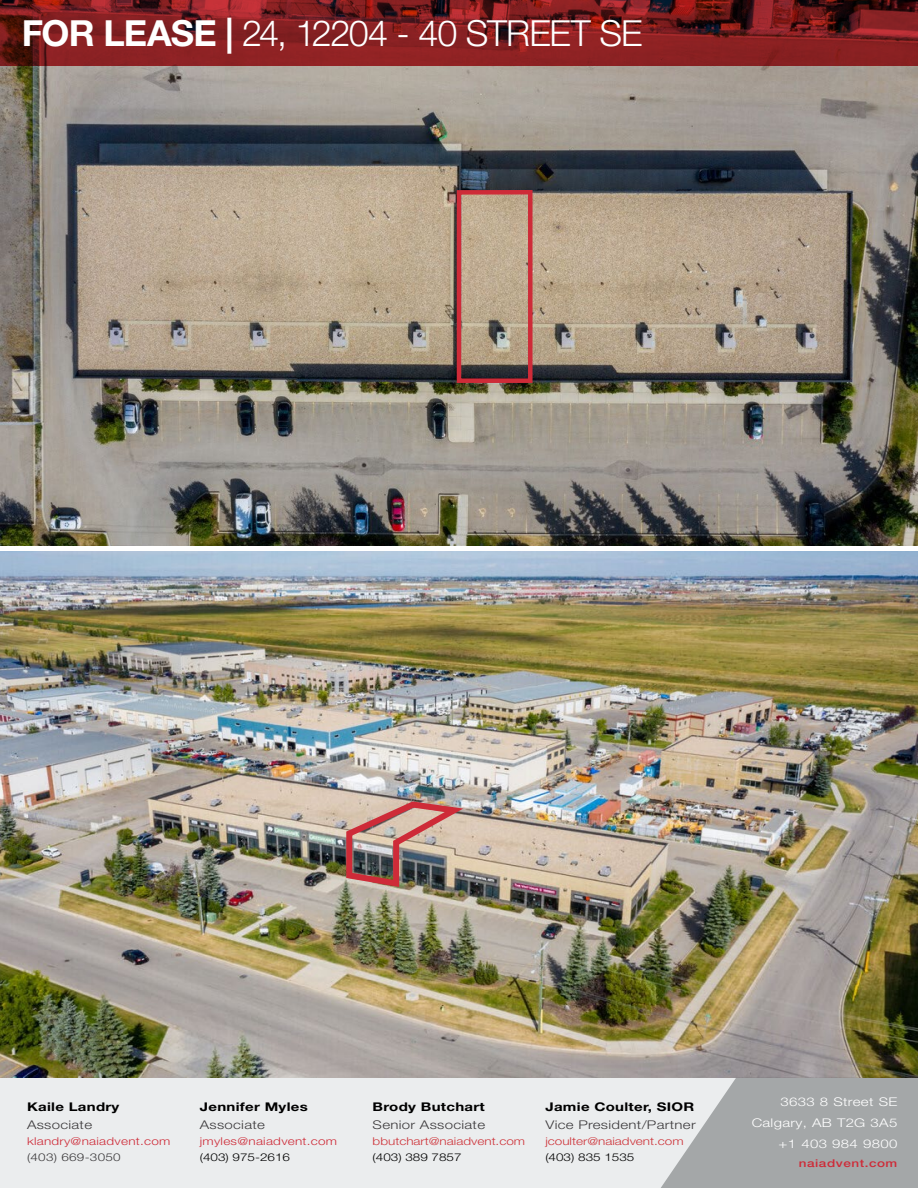
<style>
.page{position:relative;width:918px;height:1188px;background:#fff}
.page>*{position:absolute;margin:0;border:0;box-sizing:border-box;transform-origin:0 0}
.t1{font:300 36px "Helvetica Neue LT Std";letter-spacing:-.035em;color:#fff}
.t2{font:700 12px "Helvetica Neue LT Std";letter-spacing:.02em;color:#000;scale:1.25 1}
.t3{font:300 12px "Helvetica Neue LT Std";letter-spacing:.02em;color:#3b393b;scale:1.25 1}
.t4{font:300 12px/21px "Helvetica Neue LT Std";letter-spacing:.02em;color:#fff;text-align:right;scale:1.25 1}
.t5{font:300 10.8px "Helvetica Neue LT Std";color:#ce343a;scale:1.25 1}
.t6{font:300 10.8px "Helvetica Neue LT Std";letter-spacing:.02em;color:#ce2b38;scale:1.25 1}
.t7{font:300 10.8px "Helvetica Neue LT Std";color:#000;scale:1.25 1}
.t8{font:500 10.8px "Helvetica Neue LT Std";letter-spacing:.04em;color:#ce2b38;scale:1.25 1}
.t9{font:300 10.8px "Helvetica Neue LT Std";letter-spacing:.02em;color:#3b393b;scale:1.25 1}
.s1{font-weight:700}
</style>
<div class="page">
<div style="left:0;top:1078px;width:918px;height:110px;background:#ebedee"></div>
<img style="left:0;top:65px;width:918px;height:480px">
<img style="left:0;top:552px;width:918px;height:526px">
<svg style="left:0;top:0;width:918px;height:65px;background:#7d1e1f"></svg>
<img style="left:343px;top:797px;width:130px;height:94px">
<div style="left:457px;top:190px;width:76px;height:193px;border:4px solid #ce2b38"></div>
<svg style="left:661px;top:1078px;width:257px;height:110px;background:#aeb1b2"></svg>
<h1 class="t1" style="left:22px;top:12px;width:622px"><span class="s1">FOR LEASE |</span> 24, 12204 - 40 STREET SE</h1>
<p class="t2" style="left:27px;top:1099px;width:75px">Kaile Landry</p>
<p class="t3" style="left:27px;top:1117px;width:54px">Associate</p>
<p class="t6" style="left:27px;top:1134px;width:116px">klandry@naiadvent.com</p>
<p class="t9" style="left:27px;top:1151px;width:77px">(403) 669-3050</p>
<p class="t2" style="left:200px;top:1099px;width:88px">Jennifer Myles</p>
<p class="t3" style="left:200px;top:1117px;width:54px">Associate</p>
<p class="t6" style="left:200px;top:1134px;width:111px">jmyles@naiadvent.com</p>
<p class="t7" style="left:200px;top:1151px;width:74px">(403) 975-2616</p>
<p class="t2" style="left:373px;top:1099px;width:91px">Brody Butchart</p>
<p class="t3" style="left:373px;top:1117px;width:92px">Senior Associate</p>
<p class="t5" style="left:373px;top:1134px;width:124px">bbutchart@naiadvent.com</p>
<p class="t7" style="left:373px;top:1151px;width:73px">(403) 389 7857</p>
<p class="t2" style="left:545px;top:1099px;width:121px">Jamie Coulter, SIOR</p>
<p class="t3" style="left:545px;top:1117px;width:122px">Vice President/Partner</p>
<p class="t5" style="left:545px;top:1134px;width:112px">jcoulter@naiadvent.com</p>
<p class="t7" style="left:545px;top:1151px;width:73px">(403) 835 1535</p>
<p class="t4" style="left:752px;top:1091px;width:118px">3633 8 Street SE<br>Calgary, AB T2G 3A5 +1 403 984 9800</p>
<p class="t8" style="left:799px;top:1157px;width:80px">naiadvent.com</p>
</div>
